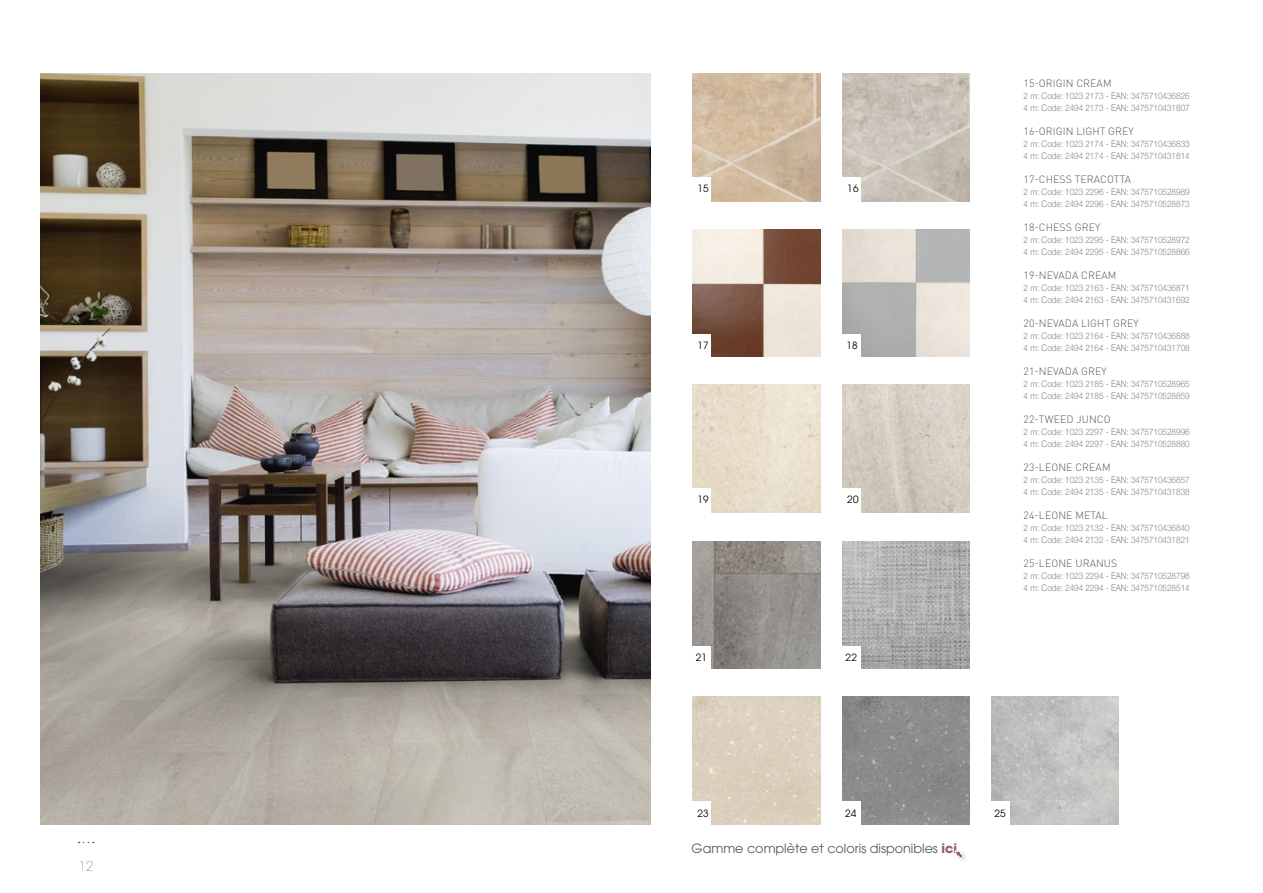
<style>
.page{position:relative;width:1263px;height:893px;background:#fff}
.page>*{position:absolute;margin:0;border:0;box-sizing:border-box;transform-origin:0 0}
.t1{font:200 13.5px "Avant Garde";color:#706f6f}
.t2{font:12.75px "Avant Garde";color:#575756}
.t3{font:300 10.5px "DIN Pro";letter-spacing:.01em;color:#575756}
.t4{font:10.05px "Avant Garde";letter-spacing:.025em;color:#000}
.t5{font:300 9px/12px "Helvetica Neue";color:#828586;scale:.9 1}
.s1{font-weight:700;color:#94576d}
</style>
<div class="page">
<div style="left:953px;top:849px;width:15px;height:14px;background:#000;opacity:.2"></div>
<svg style="left:955px;top:850px;width:9px;height:9px"></svg>
<img style="left:842px;top:697px;width:128px;height:127px">
<div style="left:841px;top:802px;width:20px;height:25px;background:#fff"></div>
<img style="left:842px;top:541px;width:128px;height:128px">
<div style="left:841px;top:646px;width:20px;height:25px;background:#fff"></div>
<div style="left:692px;top:697px;width:128px;height:127px;background:#dbd0be"></div>
<div style="left:692px;top:802px;width:19px;height:25px;background:#fff"></div>
<img style="left:692px;top:229px;width:128px;height:128px">
<div style="left:692px;top:334px;width:19px;height:25px;background:#fff"></div>
<img style="left:991px;top:697px;width:128px;height:127px">
<div style="left:990px;top:802px;width:20px;height:25px;background:#fff"></div>
<img style="left:842px;top:229px;width:128px;height:128px">
<div style="left:841px;top:334px;width:20px;height:25px;background:#fff"></div>
<img style="left:692px;top:541px;width:128px;height:128px">
<div style="left:692px;top:646px;width:19px;height:25px;background:#fff"></div>
<img style="left:842px;top:74px;width:128px;height:127px">
<div style="left:841px;top:177px;width:20px;height:25px;background:#fff"></div>
<img style="left:842px;top:385px;width:128px;height:127px">
<div style="left:841px;top:488px;width:20px;height:25px;background:#fff"></div>
<img style="left:692px;top:385px;width:128px;height:127px">
<div style="left:692px;top:488px;width:19px;height:25px;background:#fff"></div>
<img style="left:692px;top:74px;width:128px;height:127px">
<div style="left:692px;top:177px;width:19px;height:25px;background:#fff"></div>
<img style="left:41px;top:74px;width:610px;height:750px">
<h1 class="t1" style="left:78px;top:858px;width:16px">12</h1>
<p class="t4" style="left:697px;top:183px;width:13px">15</p>
<p class="t4" style="left:697px;top:339px;width:13px">17</p>
<p class="t4" style="left:847px;top:183px;width:13px">16</p>
<p class="t4" style="left:846px;top:339px;width:13px">18</p>
<p class="t4" style="left:697px;top:494px;width:13px">19</p>
<p class="t4" style="left:847px;top:494px;width:13px">20</p>
<p class="t4" style="left:696px;top:652px;width:13px">21</p>
<p class="t4" style="left:845px;top:652px;width:13px">22</p>
<p class="t3" style="left:1024px;top:76px;width:89px">15-ORIGIN CREAM</p>
<p class="t5" style="left:1024px;top:89px;width:186px">2 m: Code: 1023 2173 - EAN: 3475710436826<br>4 m: Code: 2494 2173 - EAN: 3475710431807</p>
<p class="t3" style="left:1024px;top:124px;width:112px">16-ORIGIN LIGHT GREY</p>
<p class="t5" style="left:1024px;top:137px;width:186px">2 m: Code: 1023 2174 - EAN: 3475710436833<br>4 m: Code: 2494 2174 - EAN: 3475710431814</p>
<p class="t3" style="left:1024px;top:172px;width:109px">17-CHESS TERACOTTA</p>
<p class="t5" style="left:1024px;top:185px;width:186px">2 m: Code: 1023 2296 - EAN: 3475710528989<br>4 m: Code: 2494 2296 - EAN: 3475710528873</p>
<p class="t3" style="left:1024px;top:220px;width:78px">18-CHESS GREY</p>
<p class="t5" style="left:1024px;top:233px;width:186px">2 m: Code: 1023 2295 - EAN: 3475710528972<br>4 m: Code: 2494 2295 - EAN: 3475710528866</p>
<p class="t3" style="left:1024px;top:268px;width:94px">19-NEVADA CREAM</p>
<p class="t5" style="left:1024px;top:281px;width:186px">2 m: Code: 1023 2163 - EAN: 3475710436871<br>4 m: Code: 2494 2163 - EAN: 3475710431692</p>
<p class="t3" style="left:1024px;top:316px;width:116px">20-NEVADA LIGHT GREY</p>
<p class="t5" style="left:1024px;top:329px;width:186px">2 m: Code: 1023 2164 - EAN: 3475710436888<br>4 m: Code: 2494 2164 - EAN: 3475710431708</p>
<p class="t3" style="left:1024px;top:364px;width:85px">21-NEVADA GREY</p>
<p class="t5" style="left:1024px;top:377px;width:186px">2 m: Code: 1023 2185 - EAN: 3475710528965<br>4 m: Code: 2494 2185 - EAN: 3475710528859</p>
<p class="t3" style="left:1024px;top:412px;width:88px">22-TWEED JUNCO</p>
<p class="t5" style="left:1024px;top:425px;width:186px">2 m: Code: 1023 2297 - EAN: 3475710528996<br>4 m: Code: 2494 2297 - EAN: 3475710528880</p>
<p class="t3" style="left:1024px;top:460px;width:88px">23-LEONE CREAM</p>
<p class="t5" style="left:1024px;top:473px;width:186px">2 m: Code: 1023 2135 - EAN: 3475710436857<br>4 m: Code: 2494 2135 - EAN: 3475710431838</p>
<p class="t3" style="left:1024px;top:508px;width:86px">24-LEONE METAL</p>
<p class="t5" style="left:1024px;top:521px;width:186px">2 m: Code: 1023 2132 - EAN: 3475710436840<br>4 m: Code: 2494 2132 - EAN: 3475710431821</p>
<p class="t3" style="left:1024px;top:556px;width:95px">25-LEONE URANUS</p>
<p class="t5" style="left:1024px;top:569px;width:186px">2 m: Code: 1023 2294 - EAN: 3475710528798<br>4 m: Code: 2494 2294 - EAN: 3475710528514</p>
<p class="t4" style="left:697px;top:807px;width:13px">23</p>
<p class="t4" style="left:845px;top:807px;width:13px">24</p>
<h2 class="t2" style="left:692px;top:841px;width:267px">Gamme complète et coloris disponibles <span class="s1">ici</span></h2>
<p class="t4" style="left:994px;top:807px;width:13px">25</p>
</div>
